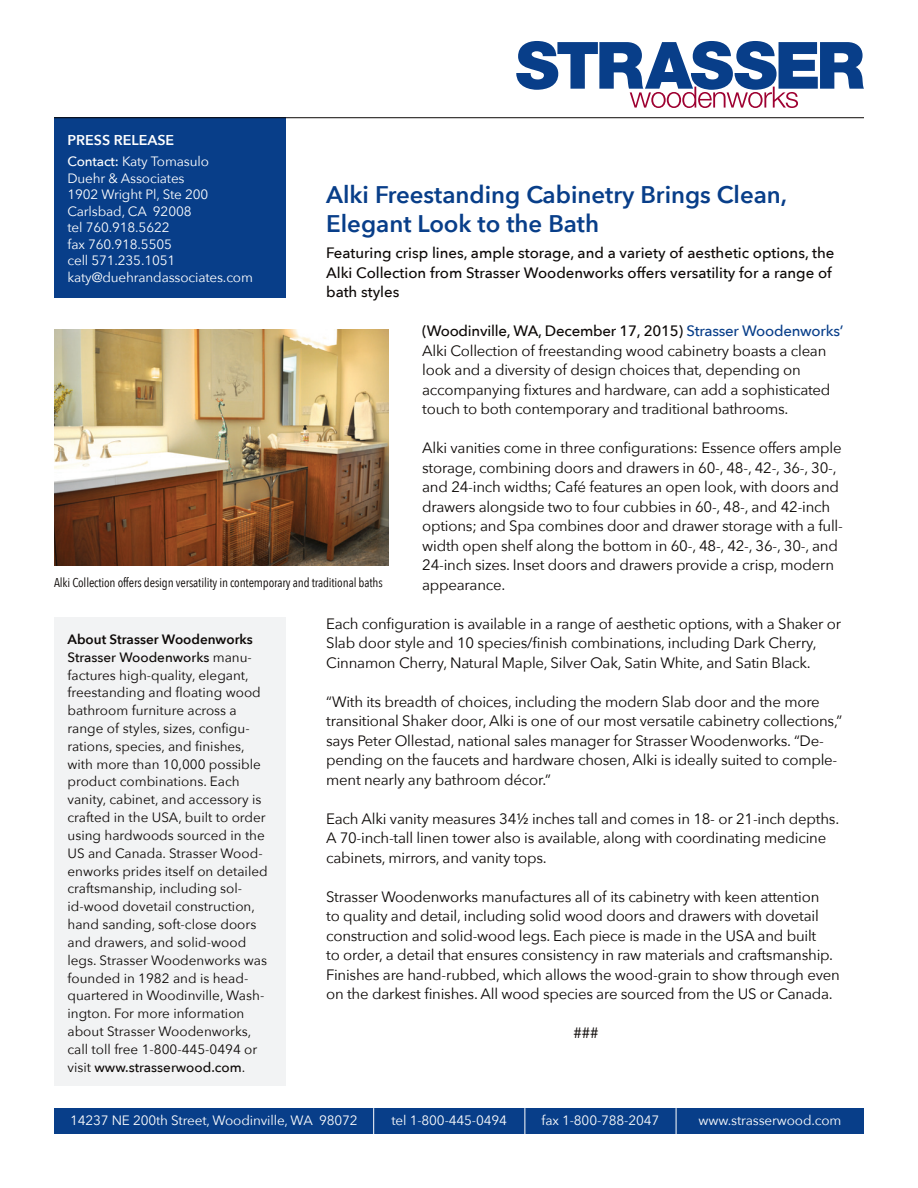
<style>
.page{position:relative;width:918px;height:1188px;background:#fff}
.page>*{position:absolute;margin:0;border:0;box-sizing:border-box;transform-origin:0 0}
.t1{font:600 24px/28.5px "Avenir Next";color:#083e89}
.t2{font:15px/19.5px "Avenir Next";letter-spacing:-.015em;color:#0c0806}
.t3{font:500 15px/19.5px "Avenir Next";color:#0c0806}
.t4{font:600 14.25px "Avenir Next";color:#fff}
.t5{font:13.5px/17.9px "Avenir Next";color:#0c0806}
.t6{font:13.5px/16.5px "Avenir Next";letter-spacing:-.01em;color:#fff}
.t7{font:12.75px "Avenir Next Condensed";letter-spacing:-.01em;color:#0c0806}
.s1{font-weight:500}
.s2{font-weight:500;color:#083e89}
.s3{font-weight:600}
</style>
<div class="page">
<svg style="left:516px;top:41px;width:348px;height:67px"></svg>
<div style="left:54px;top:118px;width:231px;height:180px;background:#083e89"></div>
<div style="left:54px;top:617px;width:231px;height:468px;background:#f2f3f4"></div>
<hr style="left:54px;top:117px;width:810px;height:1px;background:#0c0806">
<div style="left:54px;top:1108px;width:810px;height:26px;background:#083e89"></div>
<svg style="left:373px;top:1108px;width:1px;height:26px"></svg>
<svg style="left:525px;top:1108px;width:1px;height:26px"></svg>
<svg style="left:676px;top:1108px;width:1px;height:26px"></svg>
<img style="left:54px;top:330px;width:334px;height:236px">
<p class="t4" style="left:68px;top:128px;width:108px">PRESS RELEASE</p>
<p class="t6" style="left:68px;top:153px;width:187px"><span class="s1">Contact:</span> Katy Tomasulo<br>Duehr &amp; Associates<br>1902 Wright Pl, Ste 200<br>Carlsbad, CA 92008<br>tel 760.918.5622<br>fax 760.918.5505<br>cell 571.235.1051 katy@duehrandassociates.com</p>
<h1 class="t1" style="left:326px;top:180px;width:462px">Alki Freestanding Cabinetry Brings Clean,<br>Elegant Look to the Bath</h1>
<p class="t3" style="left:326px;top:243px;width:510px">Featuring crisp lines, ample storage, and a variety of aesthetic options, the<br>Alki Collection from Strasser Woodenworks offers versatility for a range of bath styles</p>
<p class="t2" style="left:422px;top:320px;width:423px"><span class="s1">(Woodinville, WA, December 17, 2015)</span> <span class="s2">Strasser Woodenworks’ </span>Alki Collection of freestanding wood cabinetry boasts a clean look and a diversity of design choices that, depending on accompanying fixtures and hardware, can add a sophisticated touch to both contemporary and traditional bathrooms.</p>
<p class="t2" style="left:422px;top:437px;width:422px">Alki vanities come in three configurations: Essence offers ample storage, combining doors and drawers in 60-, 48-, 42-, 36-, 30-, and 24-inch widths; Café features an open look, with doors and drawers alongside two to four cubbies in 60-, 48-, and 42-inch options; and Spa combines door and drawer storage with a full&shy;width open shelf along the bottom in 60-, 48-, 42-, 36-, 30-, and 24-inch sizes. Inset doors and drawers provide a crisp, modern appearance.</p>
<p class="t2" style="left:326px;top:613px;width:517px">Each configuration is available in a range of aesthetic options, with a Shaker or<br>Slab door style and 10 species/finish combinations, including Dark Cherry,<br>Cinnamon Cherry, Natural Maple, Silver Oak, Satin White, and Satin Black.</p>
<p class="t2" style="left:326px;top:691px;width:518px">“With its breadth of choices, including the modern Slab door and the more transitional Shaker door, Alki is one of our most versatile cabinetry collections,” says Peter Ollestad, national sales manager for Strasser Woodenworks. “De&shy;pending on the faucets and hardware chosen, Alki is ideally suited to comple&shy;ment nearly any bathroom décor.”</p>
<p class="t2" style="left:326px;top:808px;width:515px">Each Alki vanity measures 34½ inches tall and comes in 18- or 21-inch depths.<br>A 70-inch-tall linen tower also is available, along with coordinating medicine cabinets, mirrors, and vanity tops.</p>
<p class="t2" style="left:326px;top:886px;width:515px">Strasser Woodenworks manufactures all of its cabinetry with keen attention<br>to quality and detail, including solid wood doors and drawers with dovetail construction and solid-wood legs. Each piece is made in the USA and built<br>to order, a detail that ensures consistency in raw materials and craftsmanship.<br>Finishes are hand-rubbed, which allows the wood-grain to show through even on the darkest finishes. All wood species are sourced from the US or Canada.</p>
<p class="t2" style="left:573px;top:1022px;width:27px">###</p>
<p class="t7" style="left:54px;top:572px;width:330px">Alki Collection offers design versatility in contemporary and traditional baths</p>
<p class="t5" style="left:68px;top:630px;width:202px"><span class="s3">About Strasser Woodenworks<br></span><span class="s1">Strasser Woodenworks</span> manu&shy;factures high-quality, elegant, freestanding and floating wood bathroom furniture across a range of styles, sizes, configu&shy;rations, species, and finishes, with more than 10,000 possible product combinations. Each vanity, cabinet, and accessory is crafted in the USA, built to order using hardwoods sourced in the<br>US and Canada. Strasser Wood&shy;enworks prides itself on detailed craftsmanship, including sol&shy;id-wood dovetail construction, hand sanding, soft-close doors and drawers, and solid-wood legs. Strasser Woodenworks was founded in 1982 and is head&shy;quartered in Woodinville, Wash&shy;ington. For more information about Strasser Woodenworks, call toll free 1-800-445-0494 or visit <span class="s1">www.strasserwood.com</span>.</p>
<p class="t6" style="left:70px;top:1111px;width:289px">14237 NE 200th Street, Woodinville, WA 98072</p>
<p class="t6" style="left:391px;top:1111px;width:117px">tel 1-800-445-0494</p>
<p class="t6" style="left:542px;top:1111px;width:119px">fax 1-800-788-2047</p>
<p class="t6" style="left:699px;top:1111px;width:145px">www.strasserwood.com</p>
</div>
